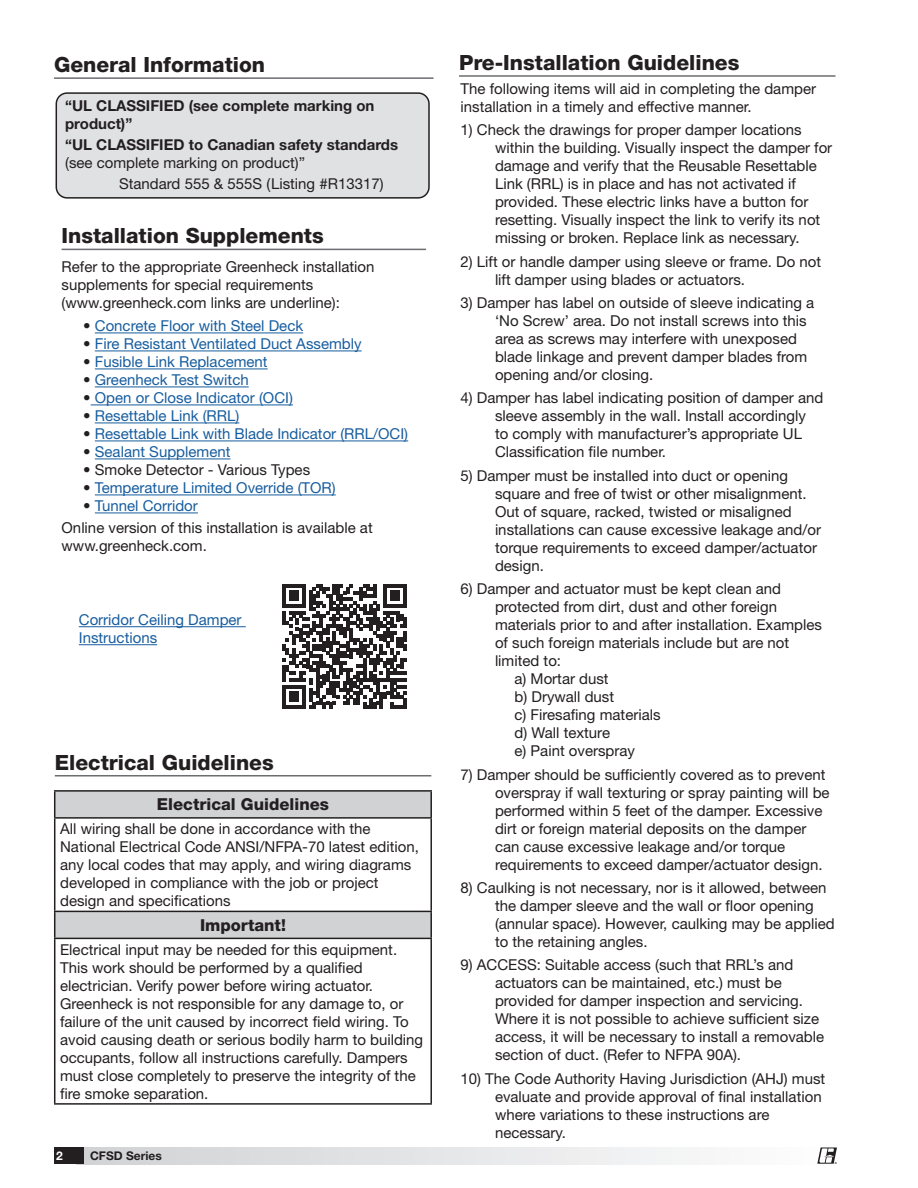
<style>
.page{position:relative;width:918px;height:1188px;background:#fff}
.page>*{position:absolute;margin:0;border:0;box-sizing:border-box;transform-origin:0 0}
.Section_Heading_wUnd{font:800 21px "Helvetica Neue LT Std";color:#231f20}
.Caution-Warning-Dang{font:800 16.5px "Helvetica Neue LT Std";color:#231f20}
.Bullets___Numbered_L{font:15px/18px "Helvetica Neue LT Std";color:#231f20}
.Body_10_12_55_Roman{font:15px/18px "Helvetica Neue LT Std";color:#231f20}
.Bullet{font:15px "Helvetica Neue LT Std";color:#175d9e}
.Bold{font:700 15px/18px "Helvetica Neue LT Std";color:#231f20}
.Body_10_12_55_Roman-2{font:15px/18px "Helvetica Neue LT Std";color:#175d9e}
.Bullet-2{font:15px "Helvetica Neue LT Std";color:#231f20}
.t1{font:700 12px "Helvetica Neue LT Std";color:#231f20}
.t2{font:700 12px "Helvetica Neue LT Std";color:#fff}
.t3{font:700 2.7px "Helvetica Neue LT Std";color:#231f20}
.s1{font-weight:400}
.s2{color:#231f20}
</style>
<div class="page">
<hr style="left:54px;top:77px;width:380px;height:2px;background:#6c6d70">
<hr style="left:62px;top:249px;width:364px;height:1px;background:#6c6d70">
<hr style="left:95px;top:333px;width:208px;height:1px;background:#175d9e">
<hr style="left:95px;top:351px;width:267px;height:1px;background:#175d9e">
<hr style="left:95px;top:369px;width:173px;height:1px;background:#175d9e">
<hr style="left:95px;top:387px;width:154px;height:1px;background:#175d9e">
<hr style="left:91px;top:405px;width:202px;height:1px;background:#175d9e">
<hr style="left:95px;top:423px;width:144px;height:1px;background:#175d9e">
<hr style="left:95px;top:441px;width:313px;height:1px;background:#175d9e">
<hr style="left:95px;top:459px;width:135px;height:1px;background:#175d9e">
<hr style="left:95px;top:495px;width:241px;height:1px;background:#175d9e">
<hr style="left:95px;top:513px;width:103px;height:1px;background:#175d9e">
<hr style="left:55px;top:775px;width:376px;height:2px;background:#6c6d70">
<hr style="left:459px;top:75px;width:377px;height:2px;background:#6c6d70">
<div style="left:56px;top:93px;width:373px;height:105px;background:#e0e1e3;border-radius:11px"></div>
<div style="left:56px;top:92px;width:374px;height:107px;border:2px solid #231f20;border-radius:11px"></div>
<svg style="left:55px;top:792px;width:375px;height:146px"></svg>
<hr style="left:54px;top:790px;width:378px;height:2px;background:#231f20">
<svg style="left:54px;top:792px;width:1px;height:25px"></svg>
<hr style="left:430px;top:792px;width:2px;height:25px;background:#231f20">
<hr style="left:54px;top:817px;width:378px;height:2px;background:#231f20">
<hr style="left:54px;top:819px;width:1px;height:92px;background:#231f20">
<hr style="left:430px;top:819px;width:2px;height:92px;background:#231f20">
<hr style="left:54px;top:911px;width:378px;height:1px;background:#231f20">
<svg style="left:54px;top:912px;width:1px;height:26px"></svg>
<hr style="left:430px;top:912px;width:2px;height:26px;background:#231f20">
<hr style="left:54px;top:938px;width:378px;height:1px;background:#231f20">
<hr style="left:54px;top:939px;width:1px;height:164px;background:#231f20">
<hr style="left:430px;top:939px;width:2px;height:164px;background:#231f20">
<hr style="left:54px;top:1103px;width:378px;height:2px;background:#231f20">
<svg style="left:282px;top:584px;width:125px;height:124px"></svg>
<hr style="left:403px;top:698px;width:4px;height:10px;background:#231f20">
<hr style="left:79px;top:626px;width:167px;height:1px;background:#175d9e">
<hr style="left:79px;top:644px;width:78px;height:1px;background:#175d9e">
<div style="left:77px;top:1148px;width:760px;height:16px;background:linear-gradient(to right,#d0d1d4,#fdfefe)"></div>
<div style="left:54px;top:1148px;width:30px;height:16px;background:#231f20"></div>
<svg style="left:817px;top:1148px;width:20px;height:16px"></svg>
<p class="Section_Heading_wUnd" style="left:54px;top:52px;width:213px">General Information</p>
<p class="Bold" style="left:65px;top:96px;width:311px">“UL CLASSIFIED (see complete marking on product)”</p>
<p class="Bold" style="left:65px;top:135px;width:335px">“UL CLASSIFIED to Canadian safety standards <span class="s1">(see complete marking on product)”</span></p>
<p class="Body_10_12_55_Roman" style="left:119px;top:175px;width:266px">Standard 555 &amp; 555S (Listing #R13317)</p>
<p class="Section_Heading_wUnd" style="left:62px;top:223px;width:264px">Installation Supplements</p>
<p class="Body_10_12_55_Roman" style="left:62px;top:257px;width:314px">Refer to the appropriate Greenheck installation supplements for special requirements (www.greenheck.com links are underline):</p>
<p class="Bullet" style="left:83px;top:317px;width:222px"><span class="s2">•</span> Concrete Floor with Steel Deck</p>
<p class="Bullet" style="left:83px;top:335px;width:280px"><span class="s2">•</span> Fire Resistant Ventilated Duct Assembly</p>
<p class="Bullet" style="left:83px;top:353px;width:186px"><span class="s2">•</span> Fusible Link Replacement</p>
<p class="Bullet" style="left:83px;top:371px;width:167px"><span class="s2">•</span> Greenheck Test Switch</p>
<p class="Bullet" style="left:83px;top:389px;width:211px"><span class="s2">•</span> Open or Close Indicator (OCI)</p>
<p class="Bullet" style="left:83px;top:407px;width:158px"><span class="s2">•</span> Resettable Link (RRL)</p>
<p class="Bullet" style="left:83px;top:425px;width:327px"><span class="s2">•</span> Resettable Link with Blade Indicator (RRL/OCI)</p>
<p class="Bullet" style="left:83px;top:443px;width:149px"><span class="s2">•</span> Sealant Supplement</p>
<p class="Bullet-2" style="left:83px;top:461px;width:228px">• Smoke Detector - Various Types</p>
<p class="Bullet" style="left:83px;top:479px;width:254px"><span class="s2">•</span> Temperature Limited Override (TOR)</p>
<p class="Bullet" style="left:83px;top:497px;width:116px"><span class="s2">•</span> Tunnel Corridor</p>
<p class="Body_10_12_55_Roman" style="left:62px;top:518px;width:313px">Online version of this installation is available at www.greenheck.com.</p>
<p class="Body_10_12_55_Roman-2" style="left:79px;top:611px;width:164px">Corridor Ceiling Damper<br>Instructions</p>
<p class="Section_Heading_wUnd" style="left:55px;top:750px;width:220px">Electrical Guidelines</p>
<p class="Caution-Warning-Dang" style="left:157px;top:795px;width:174px">Electrical Guidelines</p>
<p class="Body_10_12_55_Roman" style="left:60px;top:819px;width:360px">All wiring shall be done in accordance with the National Electrical Code ANSI/NFPA-70 latest edition, any local codes that may apply, and wiring diagrams developed in compliance with the job or project design and specifications</p>
<p class="Caution-Warning-Dang" style="left:200px;top:915px;width:87px">Important!</p>
<p class="Body_10_12_55_Roman" style="left:60px;top:940px;width:365px">Electrical input may be needed for this equipment.<br>This work should be performed by a qualified electrician. Verify power before wiring actuator.<br>Greenheck is not responsible for any damage to, or failure of the unit caused by incorrect field wiring. To avoid causing death or serious bodily harm to building occupants, follow all instructions carefully. Dampers must close completely to preserve the integrity of the fire smoke separation.</p>
<p class="t2" style="left:56px;top:1148px;width:8px">2</p>
<p class="t1" style="left:90px;top:1148px;width:73px">CFSD Series</p>
<p class="Section_Heading_wUnd" style="left:459px;top:50px;width:282px">Pre-Installation Guidelines</p>
<p class="Body_10_12_55_Roman" style="left:460px;top:79px;width:357px">The following items will aid in completing the damper installation in a timely and effective manner.</p>
<p class="Bullets___Numbered_L" style="left:495px;top:121px;width:339px;text-indent:-34px">1) Check the drawings for proper damper locations within the building. Visually inspect the damper for damage and verify that the Reusable Resettable Link (RRL) is in place and has not activated if provided. These electric links have a button for resetting. Visually inspect the link to verify its not missing or broken. Replace link as necessary.</p>
<p class="Bullets___Numbered_L" style="left:495px;top:252px;width:328px;text-indent:-34px">2) Lift or handle damper using sleeve or frame. Do not lift damper using blades or actuators.</p>
<p class="Bullets___Numbered_L" style="left:495px;top:293px;width:321px;text-indent:-34px">3) Damper has label on outside of sleeve indicating a ‘No Screw’ area. Do not install screws into this area as screws may interfere with unexposed blade linkage and prevent damper blades from opening and/or closing.</p>
<p class="Bullets___Numbered_L" style="left:495px;top:389px;width:330px;text-indent:-34px">4) Damper has label indicating position of damper and sleeve assembly in the wall. Install accordingly<br>to comply with manufacturer’s appropriate UL Classification file number.</p>
<p class="Bullets___Numbered_L" style="left:495px;top:466px;width:328px;text-indent:-34px">5) Damper must be installed into duct or opening square and free of twist or other misalignment.<br>Out of square, racked, twisted or misaligned installations can cause excessive leakage and/or torque requirements to exceed damper/actuator design.</p>
<p class="Bullets___Numbered_L" style="left:461px;top:580px;width:322px">6) Damper and actuator must be kept clean and</p>
<p class="Bullets___Numbered_L" style="left:495px;top:598px;width:284px">protected from dirt, dust and other foreign</p>
<p class="Bullets___Numbered_L" style="left:495px;top:616px;width:328px">materials prior to and after installation. Examples</p>
<p class="Bullets___Numbered_L" style="left:495px;top:634px;width:296px">of such foreign materials include but are not</p>
<p class="Bullets___Numbered_L" style="left:495px;top:652px;width:68px">limited to:</p>
<p class="Bullets___Numbered_L" style="left:514px;top:670px;width:96px">a) Mortar dust</p>
<p class="Bullets___Numbered_L" style="left:514px;top:688px;width:101px">b) Drywall dust</p>
<p class="Bullets___Numbered_L" style="left:514px;top:706px;width:148px">c) Firesafing materials</p>
<p class="Bullets___Numbered_L" style="left:514px;top:724px;width:97px">d) Wall texture</p>
<p class="Bullets___Numbered_L" style="left:514px;top:742px;width:122px">e) Paint overspray</p>
<p class="Bullets___Numbered_L" style="left:495px;top:765px;width:336px;text-indent:-34px">7) Damper should be sufficiently covered as to prevent overspray if wall texturing or spray painting will be performed within 5 feet of the damper. Excessive dirt or foreign material deposits on the damper can cause excessive leakage and/or torque requirements to exceed damper/actuator design.</p>
<p class="Bullets___Numbered_L" style="left:495px;top:878px;width:341px;text-indent:-34px">8) Caulking is not necessary, nor is it allowed, between the damper sleeve and the wall or floor opening (annular space). However, caulking may be applied to the retaining angles.</p>
<p class="Bullets___Numbered_L" style="left:495px;top:956px;width:331px;text-indent:-34px">9) ACCESS: Suitable access (such that RRL’s and actuators can be maintained, etc.) must be provided for damper inspection and servicing.<br>Where it is not possible to achieve sufficient size access, it will be necessary to install a removable section of duct. (Refer to NFPA 90A).</p>
<p class="Bullets___Numbered_L" style="left:495px;top:1069px;width:332px;text-indent:-34px">10) The Code Authority Having Jurisdiction (AHJ) must evaluate and provide approval of final installation where variations to these instructions are necessary.</p>
<p class="t3" style="left:835px;top:1161px;width:4px">®</p>
</div>
